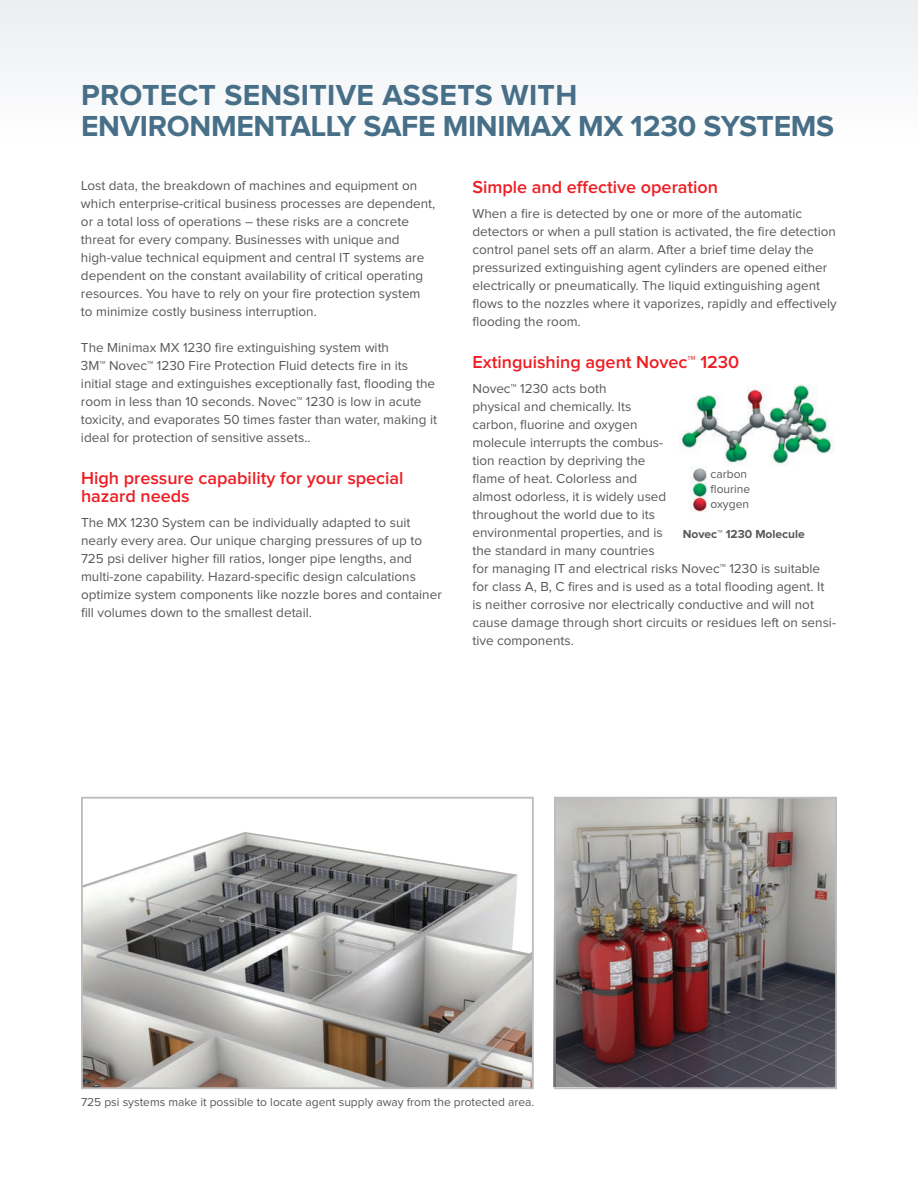
<style>
.page{position:relative;width:918px;height:1188px;background:#fff}
.page>*{position:absolute;margin:0;border:0;box-sizing:border-box;transform-origin:0 0}
.page_headers{font:700 30px/31.5px "Proxima Nova";letter-spacing:-.01em;color:#476f87}
.subheads{font:600 18px/18px "Proxima Nova";color:#ee1d23}
.t1{font:13.5px/18px "Proxima Nova";color:#57585a}
.photo_captions{font:12px "Proxima Nova";color:#57585a}
.photo_captions-2{font:700 12px "Proxima Nova";color:#57585a}
</style>
<div class="page">
<div style="left:0;top:0;width:918px;height:138px;background:#f4f5f7"></div>
<img style="left:680px;top:385px;width:153px;height:127px">
<img style="left:84px;top:832px;width:447px;height:254px">
<div style="left:81px;top:797px;width:453px;height:292px;border:2px solid #bcbdc0"></div>
<div style="left:554px;top:797px;width:283px;height:292px;border:2px solid #bcbdc0"></div>
<img style="left:554px;top:799px;width:281px;height:288px">
<p class="page_headers" style="left:81px;top:80px;width:755px">PROTECT SENSITIVE ASSETS WITH<br>ENVIRONMENTALLY SAFE MINIMAX MX 1230 SYSTEMS</p>
<p class="t1" style="left:81px;top:177px;width:356px">Lost data, the breakdown of machines and equipment on which enterprise-critical business processes are dependent, or a total loss of operations – these risks are a concrete threat for every company. Businesses with unique and high-value technical equipment and central IT systems are dependent on the constant availability of critical operating resources. You have to rely on your fire protection system to minimize costly business interruption.</p>
<p class="t1" style="left:81px;top:339px;width:358px">The Minimax MX 1230 fire extinguishing system with<br>3M™ Novec™ 1230 Fire Protection Fluid detects fire in its initial stage and extinguishes exceptionally fast, flooding the room in less than 10 seconds. Novec™ 1230 is low in acute toxicity, and evaporates 50 times faster than water, making it ideal for protection of sensitive assets..</p>
<p class="subheads" style="left:81px;top:470px;width:324px">High pressure capability for your special hazard needs</p>
<p class="t1" style="left:81px;top:514px;width:362px">The MX 1230 System can be individually adapted to suit nearly every area. Our unique charging pressures of up to 725 psi deliver higher fill ratios, longer pipe lengths, and multi-zone capability. Hazard-specific design calculations optimize system components like nozzle bores and container fill volumes down to the smallest detail.</p>
<p class="subheads" style="left:472px;top:179px;width:247px">Simple and effective operation</p>
<p class="t1" style="left:472px;top:205px;width:366px">When a fire is detected by one or more of the automatic detectors or when a pull station is activated, the fire detection control panel sets off an alarm. After a brief time delay the pressurized extinguishing agent cylinders are opened either electrically or pneumatically. The liquid extinguishing agent flows to the nozzles where it vaporizes, rapidly and effectively flooding the room.</p>
<p class="subheads" style="left:472px;top:354px;width:268px">Extinguishing agent Novec™ 1230</p>
<p class="t1" style="left:472px;top:380px;width:365px">Novec™ 1230 acts both<br>physical and chemically. Its<br>carbon, fluorine and oxygen<br>molecule interrupts the combus-<br>tion reaction by depriving the<br>flame of heat. Colorless and<br>almost odorless, it is widely used<br>throughout the world due to its<br>environmental properties, and is<br>the standard in many countries<br>for managing IT and electrical risks Novec™ 1230 is suitable for class A, B, C fires and is used as a total flooding agent. It is neither corrosive nor electrically conductive and will not cause damage through short circuits or residues left on sensi&shy;tive components.</p>
<p class="photo_captions" style="left:711px;top:469px;width:38px">carbon</p>
<p class="photo_captions" style="left:711px;top:484px;width:41px">flourine</p>
<p class="photo_captions" style="left:711px;top:499px;width:40px">oxygen</p>
<p class="photo_captions-2" style="left:683px;top:528px;width:124px">Novec™ 1230 Molecule</p>
<p class="photo_captions" style="left:81px;top:1097px;width:455px">725 psi systems make it possible to locate agent supply away from the protected area.</p>
</div>
